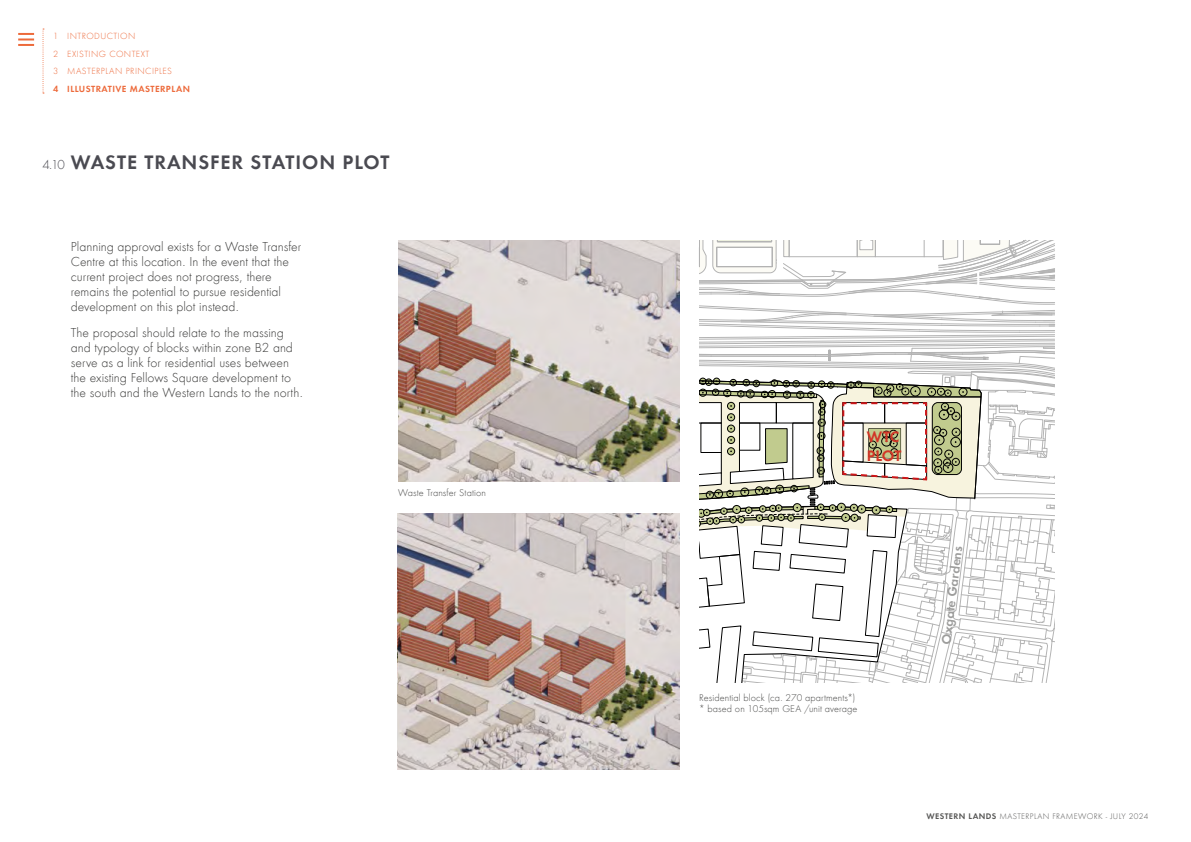
<style>
.page{position:relative;width:1191px;height:842px;background:#fff}
.page>*{position:absolute;margin:0;border:0;box-sizing:border-box;transform-origin:0 0}
.t1{font:700 18px "Allies Morrison Futura ND";letter-spacing:.05em;color:#4a4a51}
.t2{font:700 14px/19.6px "Allies Morrison Futura ND";letter-spacing:-.015em;color:#d23627}
.t3{font:12px/15px "Allies Morrison Futura ND";color:#3c3c3b}
.t4{font:700 12px "Allies Morrison Futura ND";color:#9d9d9c}
.t5{font:9px/11px "Allies Morrison Futura ND";letter-spacing:.01em;color:#4a4a49}
.t6{font:8.2px/17.7px "Allies Morrison Futura ND";letter-spacing:.05em;color:#ed6a3b}
.t7{font:700 8.2px "Allies Morrison Futura ND";letter-spacing:.05em;color:#ed6a3b}
.t8{font:7.5px "Allies Morrison Futura ND";letter-spacing:.05em;color:#575756}
.s1{font-weight:400;font-size:12px}
.s2{font-weight:700}
</style>
<div class="page">
<svg style="left:699px;top:240px;width:355px;height:443px"></svg>
<div style="left:818px;top:381px;width:7px;height:7px;border:1px solid #000;border-radius:50%"></div>
<img style="left:398px;top:241px;width:281px;height:240px">
<img style="left:625px;top:514px;width:54px;height:255px">
<img style="left:398px;top:514px;width:227px;height:255px">
<svg style="left:18px;top:33px;width:16px;height:13px"></svg>
<svg style="left:43px;top:29px;width:1px;height:65px"></svg>
<p class="t6" style="left:53px;top:27px;width:120px">1 INTRODUCTION<br>2 EXISTING CONTEXT<br>3 MASTERPLAN PRINCIPLES</p>
<p class="t7" style="left:53px;top:83px;width:138px">4 ILLUSTRATIVE MASTERPLAN</p>
<h1 class="t1" style="left:43px;top:150px;width:348px"><span class="s1">4.10</span> WASTE TRANSFER STATION PLOT</h1>
<p class="t3" style="left:71px;top:239px;width:232px">Planning approval exists for a Waste Transfer Centre at this location. In the event that the current project does not progress, there remains the potential to pursue residential development on this plot instead.</p>
<p class="t3" style="left:71px;top:325px;width:234px">The proposal should relate to the massing and typology of blocks within zone B2 and serve as a link for residential uses between the existing Fellows Square development to the south and the Western Lands to the north.</p>
<p class="t5" style="left:398px;top:488px;width:89px">Waste Transfer Station</p>
<p class="t2" style="left:867px;top:426px;width:36px">WTC<br>PLOT</p>
<p class="t5" style="left:699px;top:693px;width:160px">Residential block (ca. 270 apartments*) * based on 105sqm GEA /unit average</p>
<p class="t4" style="left:938px;top:643px;width:100px;rotate:-83deg">Oxgate Gardens</p>
<p class="t8" style="left:926px;top:812px;width:223px"><span class="s2">WESTERN LANDS</span> MASTERPLAN FRAMEWORK - JULY 2024</p>
</div>
